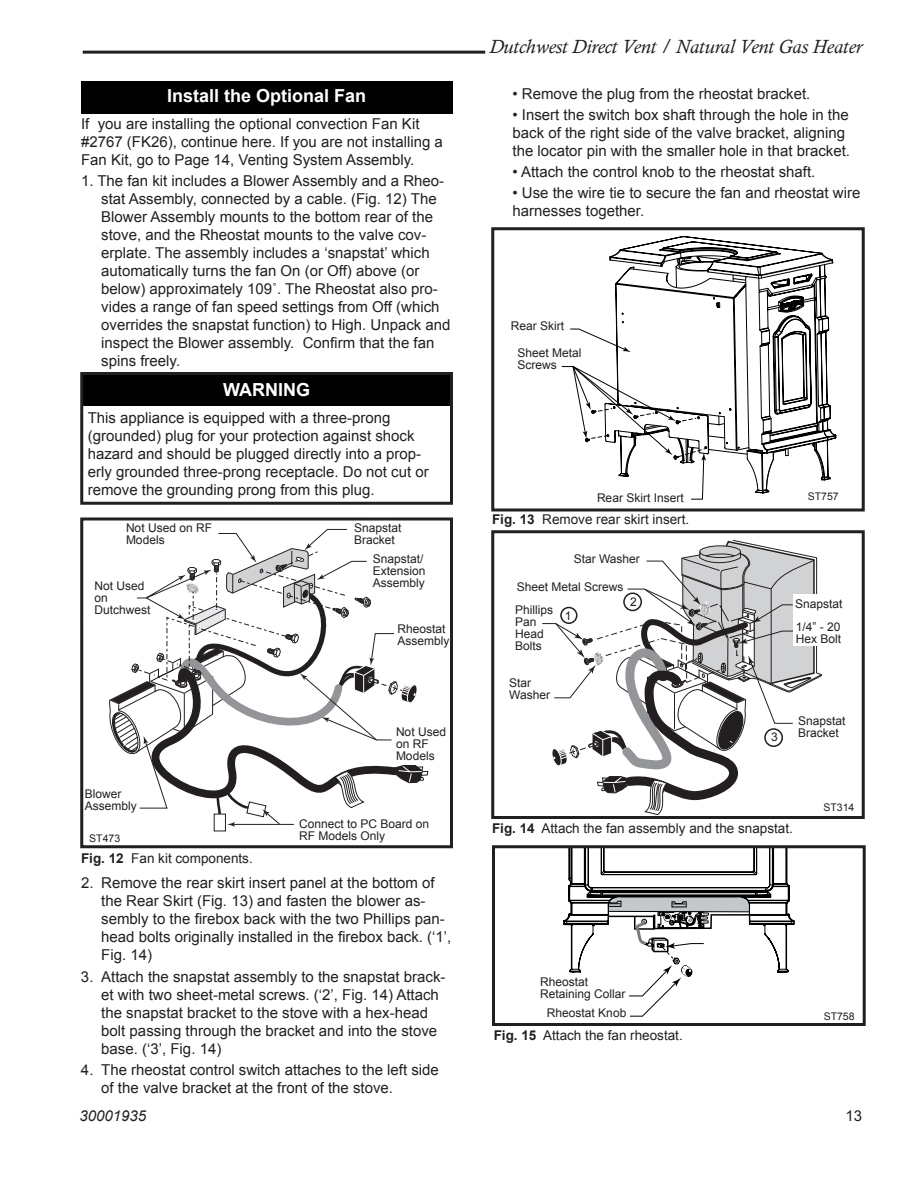
<style>
.page{position:relative;width:918px;height:1188px;background:#fff}
.page>*{position:absolute;margin:0;border:0;box-sizing:border-box;transform-origin:0 0}
.t1{font:italic 19.5px "Calisto";color:#231f20}
.t2{font:700 18px "Arial";color:#fff}
.t3{font:15px/18px "Arial";color:#231f20}
.t4{font:italic 15px "Arial";color:#231f20}
.t5{font:13.5px "Arial";color:#231f20}
.t6{font:12px/12px "Arial";color:#231f20}
.t7{font:11.7px/14.2px "Helvetica";color:#231f20}
.t8{font:10.5px "Arial";color:#231f20}
.s1{font-weight:700}
</style>
<div class="page">
<hr style="left:83px;top:51px;width:402px;height:3px;background:#231f20">
<div style="left:81px;top:373px;width:372px;height:33px;background:#000"></div>
<div style="left:81px;top:81px;width:372px;height:33px;background:#000"></div>
<div style="left:80px;top:372px;width:373px;height:133px;border:3px solid #231f20"></div>
<div style="left:214px;top:814px;width:12px;height:17px;border:1px solid #231f20"></div>
<svg style="left:109px;top:529px;width:319px;height:298px"></svg>
<div style="left:80px;top:518px;width:373px;height:330px;border:3px solid #231f20"></div>
<svg style="left:617px;top:236px;width:205px;height:17px"></svg>
<svg style="left:562px;top:253px;width:274px;height:247px"></svg>
<div style="left:491px;top:227px;width:374px;height:285px;border:3px solid #231f20"></div>
<svg style="left:542px;top:540px;width:280px;height:275px"></svg>
<div style="left:794px;top:594px;width:28px;height:52px;background:#fff"></div>
<div style="left:764px;top:728px;width:19px;height:19px;border:2px solid #231f20;border-radius:50%"></div>
<div style="left:623px;top:592px;width:19px;height:19px;border:2px solid #231f20;border-radius:50%"></div>
<div style="left:560px;top:607px;width:18px;height:17px;border:2px solid #231f20;border-radius:50%"></div>
<div style="left:491px;top:530px;width:374px;height:289px;border:3px solid #231f20"></div>
<svg style="left:563px;top:849px;width:231px;height:168px"></svg>
<hr style="left:608px;top:916px;width:47px;height:1px;background:#000">
<div style="left:492px;top:845px;width:374px;height:181px;border:3px solid #231f20"></div>
<p class="t2" style="left:167px;top:86px;width:201px">Install the Optional Fan</p>
<p class="t3" style="left:81px;top:115px;width:363px">If you are installing the optional convection Fan Kit #2767 (FK26), continue here. If you are not installing a<br>Fan Kit, go to Page 14, Venting System Assembly.</p>
<p class="t3" style="left:101px;top:172px;width:351px;text-indent:-20px">1. The fan kit includes a Blower Assembly and a Rheo&shy;stat Assembly, connected by a cable. (Fig. 12) The Blower Assembly mounts to the bottom rear of the stove, and the Rheostat mounts to the valve cov&shy;erplate. The assembly includes a ‘snapstat’ which automatically turns the fan On (or Off) above (or below) approximately 109˚. The Rheostat also pro&shy;vides a range of fan speed settings from Off (which overrides the snapstat function) to High. Unpack and inspect the Blower assembly. Confirm that the fan spins freely.</p>
<p class="t2" style="left:223px;top:380px;width:88px">WARNING</p>
<p class="t3" style="left:88px;top:409px;width:342px">This appliance is equipped with a three-prong (grounded) plug for your protection against shock hazard and should be plugged directly into a prop&shy;erly grounded three-prong receptacle. Do not cut or remove the grounding prong from this plug.</p>
<p class="t6" style="left:126px;top:522px;width:88px">Not Used on RF<br>Models</p>
<p class="t6" style="left:94px;top:580px;width:58px">Not Used on<br>Dutchwest</p>
<p class="t6" style="left:85px;top:788px;width:54px">Blower<br>Assembly</p>
<p class="t6" style="left:354px;top:522px;width:49px">Snapstat<br>Bracket</p>
<p class="t6" style="left:373px;top:553px;width:54px">Snapstat/<br>Extension<br>Assembly</p>
<p class="t6" style="left:398px;top:623px;width:54px">Rheostat<br>Assembly</p>
<p class="t6" style="left:396px;top:726px;width:52px">Not Used on RF<br>Models</p>
<p class="t6" style="left:299px;top:818px;width:132px">Connect to PC Board on<br>RF Models Only</p>
<p class="t8" style="left:89px;top:832px;width:32px">ST473</p>
<p class="t5" style="left:81px;top:850px;width:173px"><span class="s1">Fig. 12</span> Fan kit components.</p>
<p class="t3" style="left:101px;top:874px;width:352px;text-indent:-20px">2. Remove the rear skirt insert panel at the bottom of the Rear Skirt (Fig. 13) and fasten the blower as&shy;sembly to the firebox back with the two Phillips pan&shy;head bolts originally installed in the firebox back. (‘1’, Fig. 14)</p>
<p class="t3" style="left:101px;top:967px;width:346px;text-indent:-20px">3. Attach the snapstat assembly to the snapstat brack&shy;et with two sheet-metal screws. (‘2’, Fig. 14) Attach the snapstat bracket to the stove with a hex-head bolt passing through the bracket and into the stove base. (‘3’, Fig. 14)</p>
<p class="t3" style="left:101px;top:1061px;width:339px;text-indent:-20px">4. The rheostat control switch attaches to the left side of the valve bracket at the front of the stove.</p>
<p class="t7" style="left:209px;top:890px;width:65px">ST473<br>Fan parts #2767 FK26<br>9/29/00</p>
<p class="t4" style="left:80px;top:1107px;width:68px">30001935</p>
<h1 class="t1" style="left:489px;top:35px;width:374px">Dutchwest Direct Vent / Natural Vent Gas Heater</h1>
<p class="t3" style="left:513px;top:84px;width:299px">• Remove the plug from the rheostat bracket.</p>
<p class="t3" style="left:513px;top:106px;width:339px">• Insert the switch box shaft through the hole in the back of the right side of the valve bracket, aligning the locator pin with the smaller hole in that bracket.</p>
<p class="t3" style="left:513px;top:163px;width:304px">• Attach the control knob to the rheostat shaft.</p>
<p class="t3" style="left:513px;top:184px;width:349px">• Use the wire tie to secure the fan and rheostat wire harnesses together.</p>
<p class="t6" style="left:518px;top:313px;width:66px;line-height:26.2px;text-indent:-7px">Rear Skirt<br>Sheet Metal</p>
<p class="t6" style="left:518px;top:359px;width:41px">Screws</p>
<p class="t6" style="left:597px;top:492px;width:88px">Rear Skirt Insert</p>
<p class="t8" style="left:808px;top:491px;width:32px">ST757</p>
<p class="t5" style="left:492px;top:512px;width:199px"><span class="s1">Fig. 13</span> Remove rear skirt insert.</p>
<p class="t6" style="left:574px;top:553px;width:68px">Star Washer</p>
<p class="t6" style="left:515px;top:575px;width:110px;line-height:23.2px">Sheet Metal Screws<br>Phillips</p>
<p class="t6" style="left:515px;top:616px;width:30px">Pan<br>Head<br>Bolts</p>
<p class="t6" style="left:509px;top:677px;width:42px">Star<br>Washer</p>
<p class="t6" style="left:630px;top:596px;width:8px">2</p>
<p class="t6" style="left:795px;top:592px;width:49px;line-height:23.2px">Snapstat<br>1/4” - 20</p>
<p class="t6" style="left:796px;top:633px;width:47px">Hex Bolt</p>
<p class="t6" style="left:565px;top:610px;width:8px">1</p>
<p class="t6" style="left:771px;top:731px;width:8px">3</p>
<p class="t6" style="left:798px;top:715px;width:49px">Snapstat<br>Bracket</p>
<p class="t8" style="left:824px;top:801px;width:32px">ST314</p>
<p class="t5" style="left:492px;top:821px;width:302px"><span class="s1">Fig. 14</span> Attach the fan assembly and the snapstat.</p>
<p class="t6" style="left:540px;top:976px;width:87px">Rheostat<br>Retaining Collar</p>
<p class="t6" style="left:547px;top:1007px;width:81px">Rheostat Knob</p>
<p class="t8" style="left:824px;top:1011px;width:32px">ST758</p>
<p class="t5" style="left:494px;top:1027px;width:191px"><span class="s1">Fig. 15</span> Attach the fan rheostat.</p>
<p class="t3" style="left:846px;top:1107px;width:18px">13</p>
</div>
